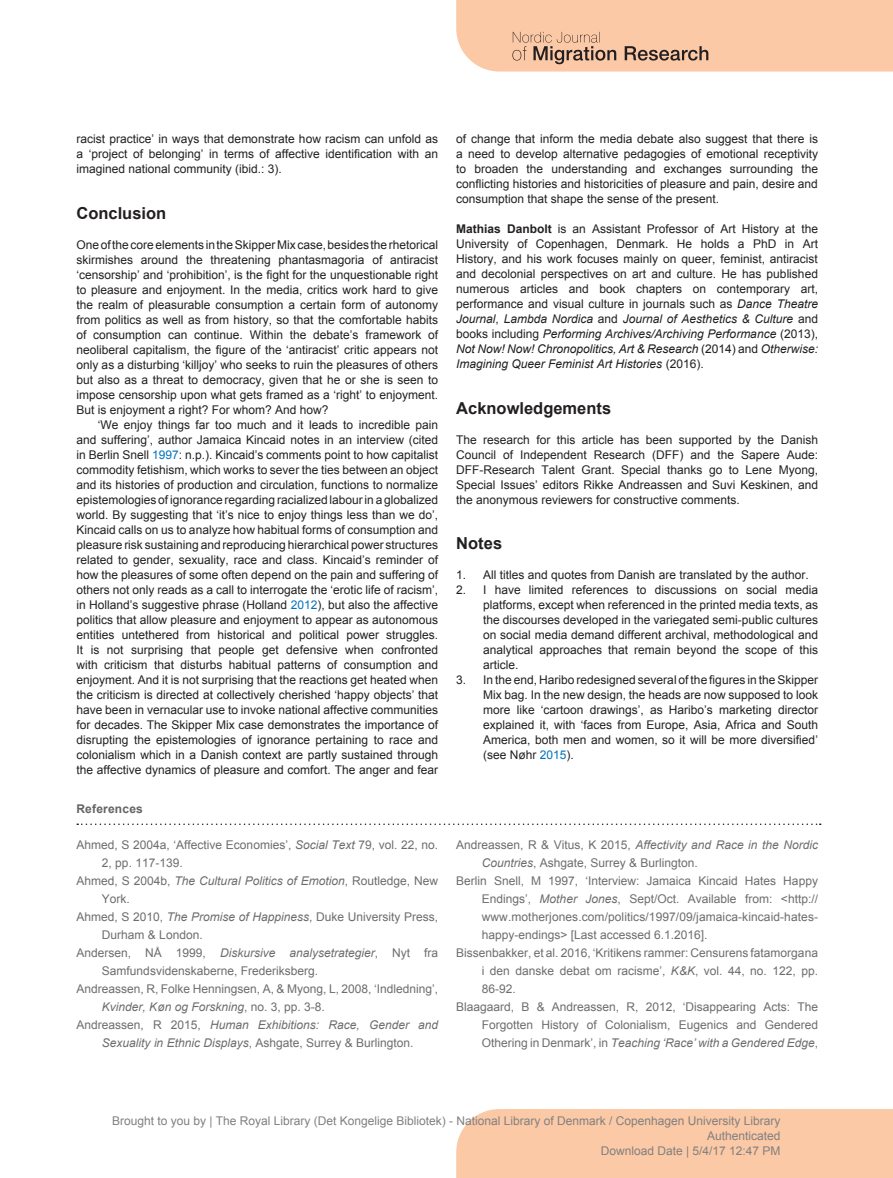
<style>
.page{position:relative;width:893px;height:1178px;background:#fff}
.page>*{position:absolute;margin:0;border:0;box-sizing:border-box;transform-origin:0 0}
.text{font:700 16.5px "Arial";color:#231f20}
.text-2{font:12px/15px "Arial";color:#231f20;text-align:justify}
.text-3{font:12px/18px "Arial";color:#6c6d70}
.Endnote_text{font:12px/15px "Arial";color:#231f20;text-align:justify}
.t1{font:12px/15px "Arial";color:#808080;text-align:right}
.text-4{font:italic 12px/18px "Arial";color:#6c6d70;text-align:center}
.t2{font:700 12px "Arial";letter-spacing:.015em;color:#656263}
.s1{color:#0073bd}
.s2{font-style:italic}
.s3{font-style:normal}
.s4{font-weight:700}
.s5{font-style:italic;color:#1c1c1c}
.s6{color:#1c1c1c}
</style>
<div class="page">
<div style="left:456px;top:1109px;width:437px;height:69px;background:#fcc9a6"></div>
<svg style="left:456px;top:0;width:437px;height:72px;background:#f4c4a3"></svg>
<svg style="left:77px;top:823px;width:744px;height:2px"></svg>
<p class="text-2" style="left:76px;top:131px;width:363px">racist practice’ in ways that demonstrate how racism can unfold as a ‘project of belonging’ in terms of affective identification with an imagined national community (ibid.: 3).</p>
<p class="text" style="left:76px;top:202px;width:91px">Conclusion</p>
<p class="text-2" style="left:76px;top:237px;width:363px">One of the core elements in the Skipper Mix case, besides the rhetorical skirmishes around the threatening phantasmagoria of antiracist ‘censorship’ and ‘prohibition’, is the fight for the unquestionable right to pleasure and enjoyment. In the media, critics work hard to give the realm of pleasurable consumption a certain form of autonomy from politics as well as from history, so that the comfortable habits of consumption can continue. Within the debate’s framework of neoliberal capitalism, the figure of the ‘antiracist’ critic appears not only as a disturbing ‘killjoy’ who seeks to ruin the pleasures of others but also as a threat to democracy, given that he or she is seen to impose censorship upon what gets framed as a ‘right’ to enjoyment.<br>But is enjoyment a right? For whom? And how?</p>
<p class="text-2" style="left:76px;top:417px;width:363px;text-indent:21px">‘We enjoy things far too much and it leads to incredible pain and suffering’, author Jamaica Kincaid notes in an interview (cited in Berlin Snell <span class="s1">1997</span>: n.p.). Kincaid’s comments point to how capitalist commodity fetishism, which works to sever the ties between an object and its histories of production and circulation, functions to normalize epistemologies of ignorance regarding racialized labour in a globalized world. By suggesting that ‘it’s nice to enjoy things less than we do’, Kincaid calls on us to analyze how habitual forms of consumption and pleasure risk sustaining and reproducing hierarchical power structures related to gender, sexuality, race and class. Kincaid’s reminder of how the pleasures of some often depend on the pain and suffering of others not only reads as a call to interrogate the ‘erotic life of racism’, in Holland’s suggestive phrase (Holland <span class="s1">2012</span>), but also the affective politics that allow pleasure and enjoyment to appear as autonomous entities untethered from historical and political power struggles.<br>It is not surprising that people get defensive when confronted with criticism that disturbs habitual patterns of consumption and enjoyment. And it is not surprising that the reactions get heated when the criticism is directed at collectively cherished ‘happy objects’ that have been in vernacular use to invoke national affective communities for decades. The Skipper Mix case demonstrates the importance of disrupting the epistemologies of ignorance pertaining to race and colonialism which in a Danish context are partly sustained through the affective dynamics of pleasure and comfort. The anger and fear</p>
<p class="t2" style="left:76px;top:801px;width:68px">References</p>
<p class="text-3" style="left:102px;top:836px;width:338px;text-indent:-26px">Ahmed, S 2004a, ‘Affective Economies’, <span class="s2">Social Text</span> 79, vol. 22, no.<br>2, pp. 117-139.</p>
<p class="text-3" style="left:102px;top:872px;width:338px;text-indent:-26px">Ahmed, S 2004b, <span class="s2">The Cultural Politics of Emotion</span>, Routledge, New<br>York.</p>
<p class="text-3" style="left:102px;top:908px;width:338px;text-indent:-26px">Ahmed, S 2010, <span class="s2">The Promise of Happiness</span>, Duke University Press,<br>Durham &amp; London.</p>
<p class="text-3" style="left:102px;top:944px;width:338px;text-indent:-26px">Andersen, NÅ 1999, <span class="s2">Diskursive analysetrategier</span>, Nyt fra<br>Samfundsvidenskaberne, Frederiksberg.</p>
<p class="text-3" style="left:102px;top:980px;width:338px;text-indent:-26px">Andreassen, R, Folke Henningsen, A, &amp; Myong, L, 2008, ‘Indledning’,<br><span class="s2">Kvinder, Køn og Forskning</span>, no. 3, pp. 3-8.</p>
<p class="text-4" style="left:76px;top:1016px;width:363px"><span class="s3">Andreassen, R 2015,</span> Human Exhibitions: Race, Gender and<br>Sexuality in Ethnic Displays<span class="s3">, Ashgate, Surrey &amp; Burlington.</span></p>
<p class="text-2" style="left:456px;top:131px;width:363px">of change that inform the media debate also suggest that there is a need to develop alternative pedagogies of emotional receptivity to broaden the understanding and exchanges surrounding the conflicting histories and historicities of pleasure and pain, desire and consumption that shape the sense of the present.</p>
<p class="text-2" style="left:456px;top:221px;width:363px"><span class="s4">Mathias Danbolt</span> is an Assistant Professor of Art History at the University of Copenhagen, Denmark. He holds a PhD in Art History, and his work focuses mainly on queer, feminist, antiracist and decolonial perspectives on art and culture. He has published numerous articles and book chapters on contemporary art, performance and visual culture in journals such as <span class="s2">Dance Theatre Journal</span>, <span class="s2">Lambda Nordica</span> and <span class="s2">Journal of Aesthetics &amp; Culture</span> and books including <span class="s2">Performing Archives/Archiving Performance</span> (2013), <span class="s5">Not Now! Now! Chronopolitics, Art &amp; Research</span> <span class="s6">(2014)</span> and <span class="s2">Otherwise:<br>Imagining Queer Feminist Art Histories</span> (2016).</p>
<p class="text" style="left:456px;top:397px;width:156px">Acknowledgements</p>
<p class="text-2" style="left:456px;top:432px;width:363px">The research for this article has been supported by the Danish Council of Independent Research (DFF) and the Sapere Aude:<br>DFF-Research Talent Grant. Special thanks go to Lene Myong, Special Issues’ editors Rikke Andreassen and Suvi Keskinen, and the anonymous reviewers for constructive comments.</p>
<p class="text" style="left:456px;top:533px;width:48px">Notes</p>
<p class="Endnote_text" style="left:456px;top:568px;width:354px">1. All titles and quotes from Danish are translated by the author.</p>
<p class="Endnote_text" style="left:483px;top:583px;width:336px;text-indent:-27px">2. I have limited references to discussions on social media platforms, except when referenced in the printed media texts, as the discourses developed in the variegated semi-public cultures on social media demand different archival, methodological and analytical approaches that remain beyond the scope of this article.</p>
<p class="Endnote_text" style="left:483px;top:673px;width:336px;text-indent:-27px">3. In the end, Haribo redesigned several of the figures in the Skipper Mix bag. In the new design, the heads are now supposed to look more like ‘cartoon drawings’, as Haribo’s marketing director explained it, with ‘faces from Europe, Asia, Africa and South America, both men and women, so it will be more diversified’ (see Nøhr <span class="s1">2015</span>).</p>
<p class="text-3" style="left:482px;top:836px;width:338px;text-indent:-26px">Andreassen, R &amp; Vitus, K 2015, <span class="s2">Affectivity and Race in the Nordic<br>Countries</span>, Ashgate, Surrey &amp; Burlington.</p>
<p class="text-3" style="left:482px;top:872px;width:338px;text-align:justify;text-indent:-26px">Berlin Snell, M 1997, ‘Interview: Jamaica Kincaid Hates Happy Endings’, <span class="s2">Mother Jones</span>, Sept/Oct. Available from: &lt;http:// www.motherjones.com/politics/1997/09/jamaica-kincaid-hates&shy;happy-endings&gt; [Last accessed 6.1.2016].</p>
<p class="text-3" style="left:482px;top:944px;width:338px;text-align:justify;text-indent:-26px">Bissenbakker, et al. 2016, ‘Kritikens rammer: Censurens fatamorgana i den danske debat om racisme’, <span class="s2">K&amp;K</span>, vol. 44, no. 122, pp.<br>86-92.</p>
<p class="text-3" style="left:482px;top:998px;width:338px;text-align:justify;text-indent:-26px">Blaagaard, B &amp; Andreassen, R, 2012, ‘Disappearing Acts: The Forgotten History of Colonialism, Eugenics and Gendered Othering in Denmark’, in <span class="s2">Teaching ‘Race’ with a Gendered Edge</span>,</p>
<p class="t1" style="left:112px;top:1115px;width:670px">Brought to you by | The Royal Library (Det Kongelige Bibliotek) - National Library of Denmark / Copenhagen University Library<br>Authenticated<br>Download Date | 5/4/17 12:47 PM</p>
</div>
